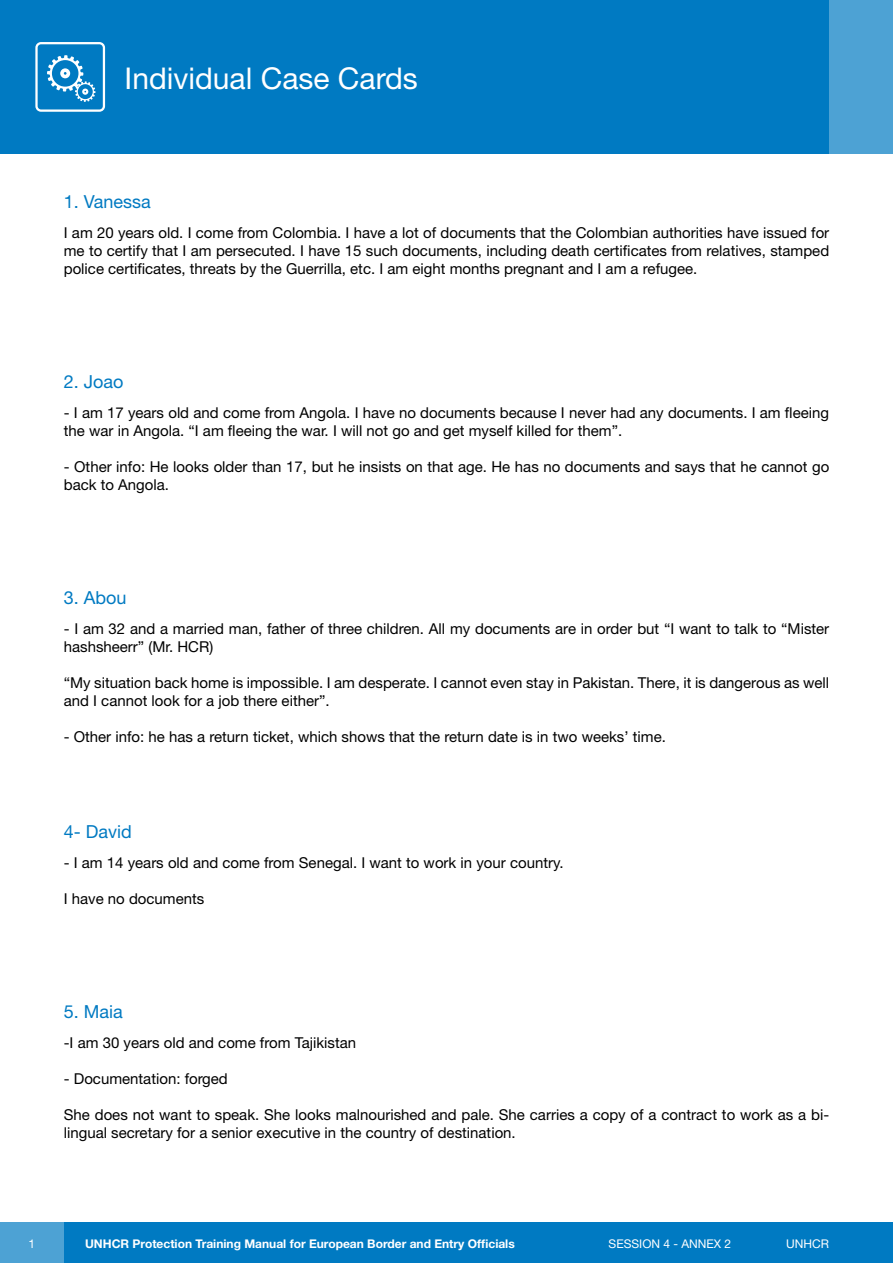
<style>
.page{position:relative;width:893px;height:1263px;background:#fff}
.page>*{position:absolute;margin:0;border:0;box-sizing:border-box;transform-origin:0 0}
.H_PS{font:30px "Helvetica Neue CE";color:#fff}
.H2_PS{font:18px "Helvetica Neue CE";color:#007ac2}
.text_PS{font:15px/18px "Helvetica Neue CE";color:#000}
.text_PS-2{font:700 12px "Helvetica Neue CE";color:#fff}
.text_PS-3{font:12px "Helvetica Neue CE";color:#fff}
</style>
<div class="page">
<div style="left:0;top:1223px;width:893px;height:40px;background:#007ac2"></div>
<div style="left:0;top:1223px;width:64px;height:40px;background:#4da2d4"></div>
<div style="left:0;top:0;width:829px;height:154px;background:#007ac2"></div>
<div style="left:829px;top:0;width:64px;height:154px;background:#4da2d4"></div>
<div style="left:35px;top:42px;width:70px;height:70px;border:2px solid #fff;border-radius:5px"></div>
<svg style="left:47px;top:55px;width:48px;height:47px"></svg>
<p class="H_PS" style="left:125px;top:60px;width:295px">I ndividual Case Cards</p>
<p class="H2_PS" style="left:64px;top:191px;width:89px">1. Vanessa</p>
<p class="text_PS" style="left:64px;top:223px;width:767px;text-align:justify">I am 20 years old. I come from Colombia. I have a lot of documents that the Colombian authorities have issued for me to certify that I am persecuted. I have 15 such documents, including death certificates from relatives, stamped police certificates, threats by the Guerrilla, etc. I am eight months pregnant and I am a refugee.</p>
<p class="H2_PS" style="left:64px;top:371px;width:61px">2. Joao</p>
<p class="text_PS" style="left:64px;top:403px;width:767px">- I am 17 years old and come from Angola. I have no documents because I never had any documents. I am fleeing the war in Angola. “I am fleeing the war. I will not go and get myself killed for them”.</p>
<p class="text_PS" style="left:64px;top:457px;width:767px">- Other info: He looks older than 17, but he insists on that age. He has no documents and says that he cannot go back to Angola.</p>
<p class="H2_PS" style="left:64px;top:587px;width:64px">3. Abou</p>
<p class="text_PS" style="left:64px;top:619px;width:767px">- I am 32 and a married man, father of three children. All my documents are in order but “I want to talk to “Mister hashsheerr” (Mr. HCR)</p>
<p class="text_PS" style="left:64px;top:673px;width:767px">“My situation back home is impossible. I am desperate. I cannot even stay in Pakistan. There, it is dangerous as well and I cannot look for a job there either”.</p>
<p class="text_PS" style="left:64px;top:727px;width:604px">- Other info: he has a return ticket, which shows that the return date is in two weeks’ time.</p>
<p class="H2_PS" style="left:64px;top:821px;width:70px">4- David</p>
<p class="text_PS" style="left:64px;top:853px;width:501px">- I am 14 years old and come from Senegal. I want to work in your country.</p>
<p class="text_PS" style="left:64px;top:889px;width:142px">I have no documents</p>
<p class="H2_PS" style="left:64px;top:1001px;width:61px">5. Maia</p>
<p class="text_PS" style="left:64px;top:1033px;width:294px">-I am 30 years old and come from Tajikistan</p>
<p class="text_PS" style="left:64px;top:1069px;width:166px">- Documentation: forged</p>
<p class="text_PS" style="left:64px;top:1105px;width:767px">She does not want to speak. She looks malnourished and pale. She carries a copy of a contract to work as a bi&shy;lingual secretary for a senior executive in the country of destination.</p>
<p class="text_PS-3" style="left:29px;top:1236px;width:8px">1</p>
<p class="text_PS-2" style="left:85px;top:1236px;width:431px">UNHCR Protection Training Manual for European Border and Entry Officials</p>
<p class="text_PS-3" style="left:609px;top:1236px;width:90px">Session 4 - ANNE</p>
<p class="text_PS-3" style="left:714px;top:1236px;width:19px">X 2</p>
<p class="text_PS-3" style="left:786px;top:1236px;width:44px">UNHCR</p>
</div>
